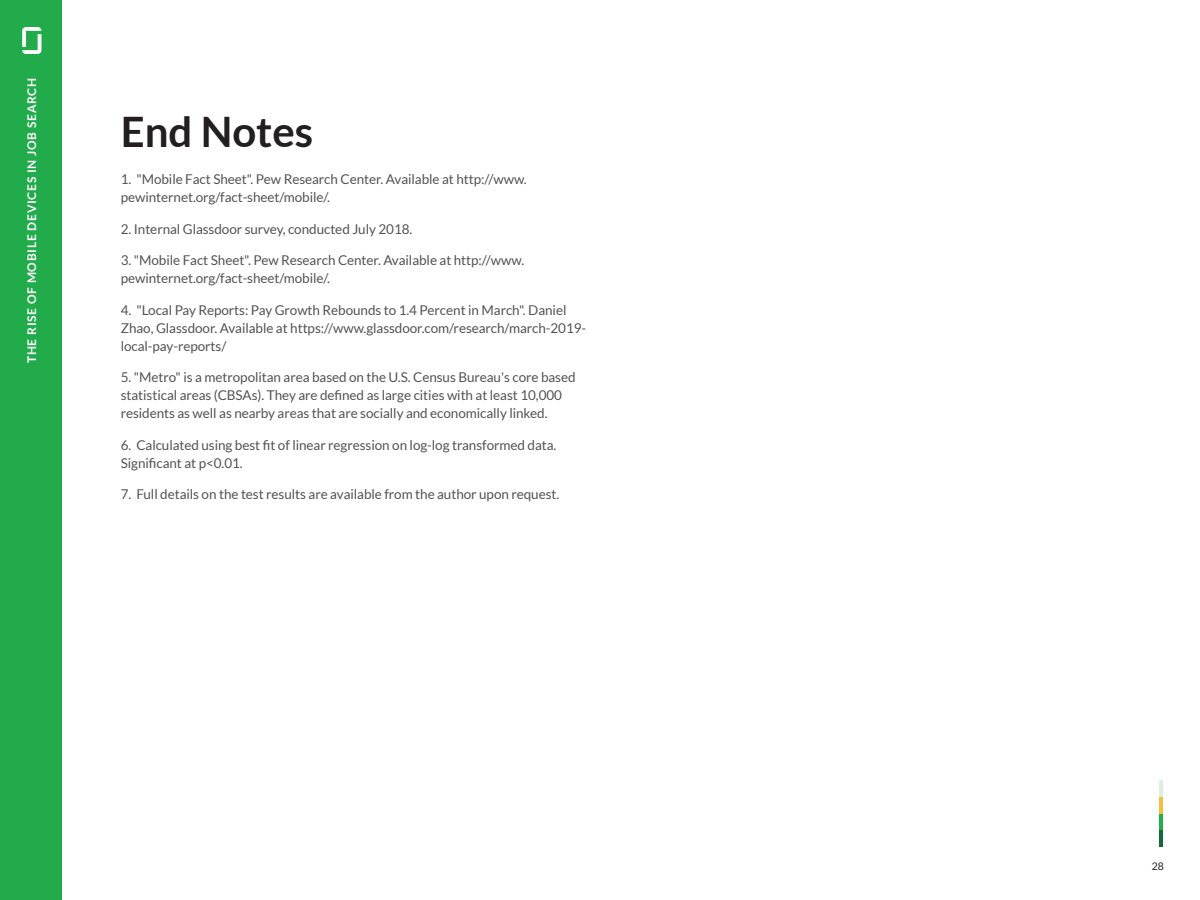
<style>
.page{position:relative;width:1200px;height:900px;background:#fff}
.page>*{position:absolute;margin:0;border:0;box-sizing:border-box;transform-origin:0 0}
.t1{font:700 42px "Lato";color:#231f20}
.t2{font:13.5px/18px "Lato";letter-spacing:-.005em;color:#535353}
.t3{font:700 12px "Lato";letter-spacing:.06em;color:#fff}
.t4{font:10.5px "Lato";color:#231f20}
</style>
<div class="page">
<div style="left:0;top:0;width:61px;height:900px;background:#22ab4a"></div>
<svg style="left:22px;top:27px;width:19px;height:27px"></svg>
<hr style="left:1159px;top:780px;width:3px;height:17px;background:#ddefe2">
<hr style="left:1159px;top:797px;width:3px;height:17px;background:#f4c03a">
<hr style="left:1159px;top:814px;width:3px;height:16px;background:#1faf4b">
<hr style="left:1159px;top:830px;width:3px;height:17px;background:#116b39">
<p class="t3" style="left:25px;top:363px;width:287px;rotate:-90deg">THE RISE OF MOBILE DEVICES IN JOB SEARCH</p>
<h1 class="t1" style="left:121px;top:108px;width:194px">End Notes</h1>
<p class="t2" style="left:121px;top:170px;width:408px">1. "Mobile Fact Sheet". Pew Research Center. Available at http://www. pewinternet.org/fact-sheet/mobile/.</p>
<p class="t2" style="left:121px;top:220px;width:293px">2. Internal Glassdoor survey, conducted July 2018.</p>
<p class="t2" style="left:121px;top:251px;width:405px">3. "Mobile Fact Sheet". Pew Research Center. Available at http://www. pewinternet.org/fact-sheet/mobile/.</p>
<p class="t2" style="left:121px;top:301px;width:467px">4. "Local Pay Reports: Pay Growth Rebounds to 1.4 Percent in March". Daniel<br>Zhao, Glassdoor. Available at https://www.glassdoor.com/research/march-2019- local-pay-reports/</p>
<p class="t2" style="left:121px;top:368px;width:456px">5. "Metro" is a metropolitan area based on the U.S. Census Bureau's core based statistical areas (CBSAs). They are defined as large cities with at least 10,000 residents as well as nearby areas that are socially and economically linked.</p>
<p class="t2" style="left:121px;top:436px;width:437px">6. Calculated using best fit of linear regression on log-log transformed data.<br>Significant at p&lt;0.01.</p>
<p class="t2" style="left:121px;top:485px;width:440px">7. Full details on the test results are available from the author upon request.</p>
<p class="t4" style="left:1152px;top:860px;width:14px">28</p>
</div>
